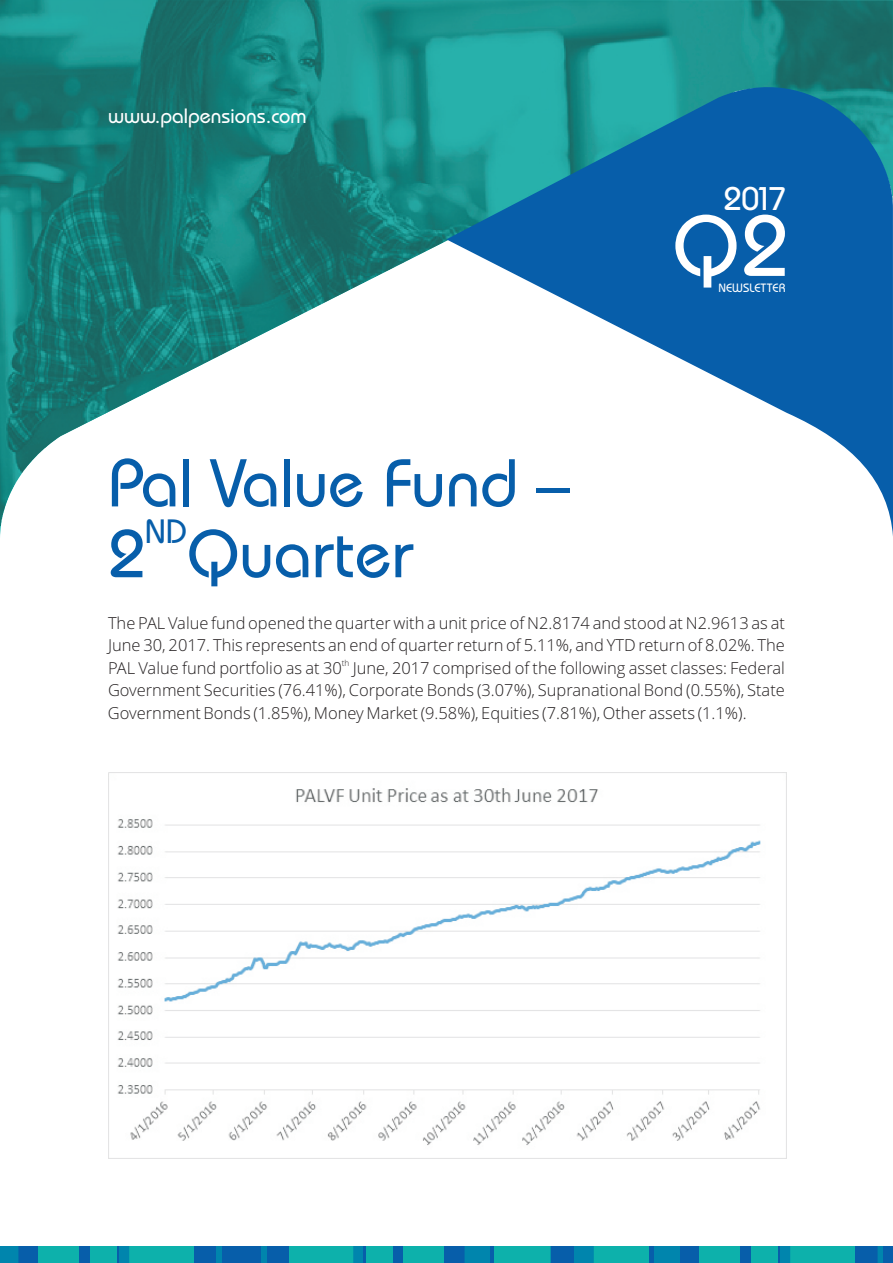
<style>
.page{position:relative;width:893px;height:1263px;background:#fff}
.page>*{position:absolute;margin:0;border:0;box-sizing:border-box;transform-origin:0 0}
.t1{font:500 86.25px "Bauhaus IT Cby BT";color:#fff}
.t2{font:500 67.5px "Bauhaus IT Cby BT";color:#075eaa}
.t3{font:500 33.75px "Bauhaus IT Cby BT";color:#075eaa}
.t4{font:500 32.85px "Bauhaus IT Cby BT";color:#fff}
.t5{font:500 20.7px "Bauhaus IT Cby BT";color:#fff}
.t6{font:300 16.5px/22.5px "Open Sans";color:#231f20}
.t7{font:500 12px "Bauhaus IT Cby BT";color:#fff}
.t8{font:300 8.25px "Open Sans";color:#231f20}
</style>
<div class="page">
<img style="left:0;top:0;width:893px;height:525px">
<svg style="left:446px;top:58px;width:447px;height:478px"></svg>
<div style="left:0;top:1246px;width:241px;height:17px;background:#075eaa"></div>
<div style="left:90px;top:1246px;width:27px;height:17px;background:#0db1ab"></div>
<div style="left:39px;top:1246px;width:40px;height:17px;background:#0db1ab"></div>
<div style="left:129px;top:1246px;width:65px;height:17px;background:#0db1ab"></div>
<img style="left:216px;top:1246px;width:5px;height:17px">
<img style="left:120px;top:1246px;width:9px;height:17px">
<img style="left:0;top:1246px;width:18px;height:17px">
<div style="left:241px;top:1246px;width:351px;height:17px;background:#075eaa"></div>
<div style="left:495px;top:1246px;width:55px;height:17px;background:#0db1ab"></div>
<div style="left:366px;top:1246px;width:27px;height:17px;background:#0db1ab"></div>
<div style="left:404px;top:1246px;width:40px;height:17px;background:#0db1ab"></div>
<div style="left:289px;top:1246px;width:64px;height:17px;background:#0db1ab"></div>
<img style="left:261px;top:1246px;width:5px;height:17px">
<img style="left:353px;top:1246px;width:10px;height:17px">
<img style="left:464px;top:1246px;width:25px;height:17px">
<img style="left:550px;top:1246px;width:1px;height:17px">
<div style="left:551px;top:1246px;width:342px;height:17px;background:#075eaa"></div>
<div style="left:594px;top:1246px;width:55px;height:17px;background:#0db1ab"></div>
<div style="left:751px;top:1246px;width:27px;height:17px;background:#0db1ab"></div>
<div style="left:700px;top:1246px;width:40px;height:17px;background:#0db1ab"></div>
<div style="left:790px;top:1246px;width:65px;height:17px;background:#0db1ab"></div>
<img style="left:877px;top:1246px;width:5px;height:17px">
<img style="left:781px;top:1246px;width:9px;height:17px">
<img style="left:655px;top:1246px;width:24px;height:17px">
<img style="left:575px;top:1246px;width:19px;height:17px">
<img style="left:108px;top:773px;width:653px;height:385px">
<p class="t5" style="left:108px;top:107px;width:200px">www.palpensions.com</p>
<h3 class="t4" style="left:723px;top:185px;width:64px">2017</h3>
<h1 class="t1" style="left:673px;top:210px;width:116px">Q2</h1>
<p class="t7" style="left:718px;top:282px;width:68px">NEWSLETTER</p>
<h2 class="t2" style="left:108px;top:455px;width:464px">Pal Value Fund –</h2>
<h3 class="t3" style="left:145px;top:518px;width:44px">ND</h3>
<h2 class="t2" style="left:108px;top:526px;width:307px">2 Quarter</h2>
<p class="t6" style="left:108px;top:613px;width:678px">The PAL Value fund opened the quarter with a unit price of N2.8174 and stood at N2.9613 as at<br>June 30, 2017. This represents an end of quarter return of 5.11%, and YTD return of 8.02%. The</p>
<p class="t8" style="left:342px;top:659px;width:9px">th</p>
<p class="t6" style="left:108px;top:658px;width:678px;text-align:justify">PAL Value fund portfolio as at 30 June, 2017 comprised of the following asset classes: Federal Government Securities (76.41%), Corporate Bonds (3.07%), Supranational Bond (0.55%), State Government Bonds (1.85%), Money Market (9.58%), Equities (7.81%), Other assets (1.1%).</p>
</div>
